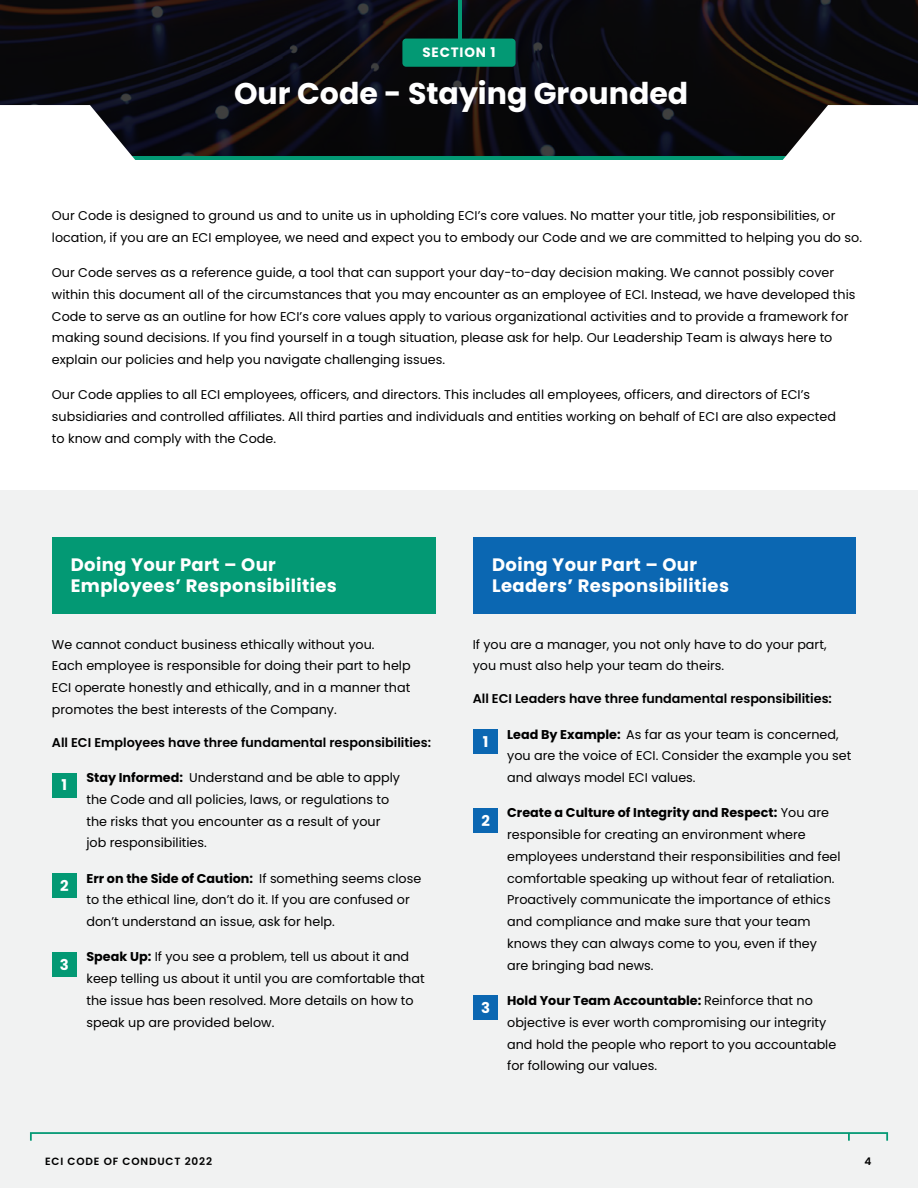
<style>
.page{position:relative;width:918px;height:1188px;background:#fff}
.page>*{position:absolute;margin:0;border:0;box-sizing:border-box;transform-origin:0 0}
.t1{font:700 30px "Poppins";color:#fff}
.t2{font:700 18px/21.6px "Poppins";letter-spacing:.02em;color:#fff}
.t3{font:700 14.85px "Poppins";color:#fff}
.t4{font:700 13.5px "Poppins";letter-spacing:.06em;color:#fff}
.t5{font:12.75px/21.8px "Poppins";color:#000}
.t6{font:600 12.75px "Poppins";color:#000}
.t7{font:600 10.5px "Poppins";letter-spacing:.08em;color:#000}
.s1{font-weight:700}
</style>
<div class="page">
<div style="left:0;top:1095px;width:918px;height:93px;background:#f1f2f2"></div>
<svg style="left:30px;top:1132px;width:858px;height:9px"></svg>
<svg style="left:0;top:0;width:918px;height:156px;background:#0b0a0f"></svg>
<div style="left:402px;top:39px;width:114px;height:28px;background:#039974;border-radius:4px"></div>
<hr style="left:458px;top:0;width:3px;height:39px;background:#039974">
<hr style="left:130px;top:156px;width:658px;height:3px;background:#039974">
<svg style="left:0;top:105px;width:137px;height:55px"></svg>
<svg style="left:781px;top:105px;width:137px;height:55px"></svg>
<div style="left:0;top:490px;width:918px;height:625px;background:#f1f2f2"></div>
<div style="left:52px;top:537px;width:383px;height:76px;background:#039974"></div>
<div style="left:473px;top:537px;width:383px;height:76px;background:#0b67b2"></div>
<div style="left:52px;top:773px;width:25px;height:24px;background:#039974"></div>
<div style="left:473px;top:730px;width:25px;height:24px;background:#0b67b2"></div>
<div style="left:52px;top:874px;width:25px;height:24px;background:#039974"></div>
<div style="left:473px;top:808px;width:25px;height:25px;background:#0b67b2"></div>
<div style="left:52px;top:952px;width:25px;height:25px;background:#039974"></div>
<div style="left:473px;top:996px;width:25px;height:24px;background:#0b67b2"></div>
<p class="t4" style="left:422px;top:46px;width:75px">SECTION 1</p>
<h1 class="t1" style="left:234px;top:80px;width:456px">Our Code - Staying Grounded</h1>
<p class="t5" style="left:52px;top:205px;width:812px">Our Code is designed to ground us and to unite us in upholding ECI’s core values. No matter your title, job responsibilities, or location, if you are an ECI employee, we need and expect you to embody our Code and we are committed to helping you do so.</p>
<p class="t5" style="left:52px;top:262px;width:805px">Our Code serves as a reference guide, a tool that can support your day-to-day decision making. We cannot possibly cover within this document all of the circumstances that you may encounter as an employee of ECI. Instead, we have developed this Code to serve as an outline for how ECI’s core values apply to various organizational activities and to provide a framework for making sound decisions. If you find yourself in a tough situation, please ask for help. Our Leadership Team is always here to explain our policies and help you navigate challenging issues.</p>
<p class="t5" style="left:52px;top:384px;width:786px">Our Code applies to all ECI employees, officers, and directors. This includes all employees, officers, and directors of ECI’s subsidiaries and controlled affiliates. All third parties and individuals and entities working on behalf of ECI are also expected to know and comply with the Code.</p>
<h2 class="t2" style="left:71px;top:555px;width:268px">Doing Your Part – Our<br>Employees’ Responsibilities</h2>
<h2 class="t2" style="left:492px;top:555px;width:239px">Doing Your Part – Our<br>Leaders’ Responsibilities</h2>
<p class="t5" style="left:52px;top:634px;width:360px">We cannot conduct business ethically without you.<br>Each employee is responsible for doing their part to help ECI operate honestly and ethically, and in a manner that promotes the best interests of the Company.</p>
<p class="t6" style="left:52px;top:737px;width:381px">All ECI Employees have three fundamental responsibilities:</p>
<p class="t5" style="left:86px;top:767px;width:315px"><span class="s1">Stay Informed:</span> Understand and be able to apply the Code and all policies, laws, or regulations to the risks that you encounter as a result of your job responsibilities.</p>
<p class="t5" style="left:86px;top:868px;width:336px"><span class="s1">Err on the Side of Caution:</span> If something seems close to the ethical line, don’t do it. If you are confused or don’t understand an issue, ask for help.</p>
<p class="t5" style="left:86px;top:946px;width:340px"><span class="s1">Speak Up:</span> If you see a problem, tell us about it and keep telling us about it until you are comfortable that the issue has been resolved. More details on how to speak up are provided below.</p>
<p class="t3" style="left:61px;top:779px;width:7px">1</p>
<p class="t3" style="left:60px;top:879px;width:10px">2</p>
<p class="t3" style="left:60px;top:958px;width:11px">3</p>
<p class="t5" style="left:473px;top:634px;width:355px">If you are a manager, you not only have to do your part, you must also help your team do theirs.</p>
<p class="t6" style="left:473px;top:693px;width:361px">All ECI Leaders have three fundamental responsibilities:</p>
<p class="t5" style="left:507px;top:724px;width:346px"><span class="s1">Lead By Example:</span> As far as your team is concerned, you are the voice of ECI. Consider the example you set and always model ECI values.</p>
<p class="t5" style="left:507px;top:802px;width:335px"><span class="s1">Create a Culture of Integrity and Respect:</span> You are responsible for creating an environment where employees understand their responsibilities and feel comfortable speaking up without fear of retaliation.<br>Proactively communicate the importance of ethics and compliance and make sure that your team knows they can always come to you, even if they are bringing bad news.</p>
<p class="t5" style="left:507px;top:990px;width:331px"><span class="s1">Hold Your Team Accountable:</span> Reinforce that no objective is ever worth compromising our integrity and hold the people who report to you accountable for following our values.</p>
<p class="t3" style="left:483px;top:735px;width:7px">1</p>
<p class="t3" style="left:481px;top:814px;width:10px">2</p>
<p class="t3" style="left:481px;top:1001px;width:11px">3</p>
<p class="t7" style="left:45px;top:1157px;width:168px">ECI CODE OF CONDUCT 2022</p>
<p class="t7" style="left:865px;top:1157px;width:8px">4</p>
</div>
